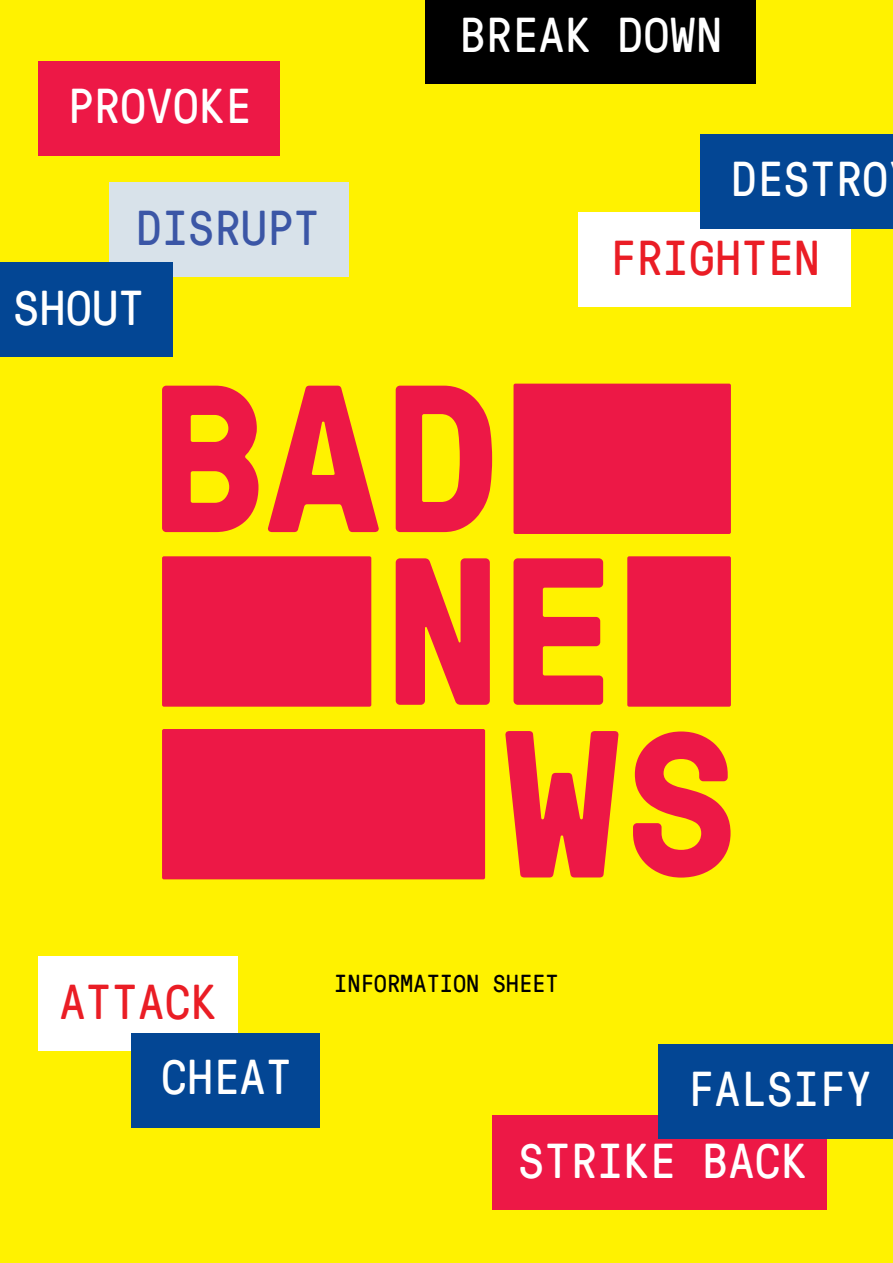
<style>
.page{position:relative;width:893px;height:1263px;background:#fff200}
.page>*{position:absolute;margin:0;border:0;box-sizing:border-box;transform-origin:0 0}
.t1{font:47.7px "GT Pressura Mono";color:#fff}
.t2{font:47.7px "GT Pressura Mono";color:#ea1d25}
.t3{font:47.7px "GT Pressura Mono";color:#3b56a6}
.t4{font:24px "GT Pressura Mono";color:#000}
</style>
<div class="page">
<svg style="left:268px;top:386px;width:111px;height:146px"></svg>
<svg style="left:396px;top:386px;width:96px;height:146px"></svg>
<svg style="left:162px;top:386px;width:96px;height:146px"></svg>
<div style="left:162px;top:556px;width:209px;height:151px;background:#ed1846;border-radius:2px"></div>
<div style="left:162px;top:729px;width:323px;height:150px;background:#ed1846;border-radius:2px"></div>
<div style="left:513px;top:384px;width:218px;height:150px;background:#ed1846;border-radius:2px"></div>
<div style="left:627px;top:556px;width:104px;height:151px;background:#ed1846;border-radius:2px"></div>
<svg style="left:396px;top:558px;width:94px;height:147px"></svg>
<svg style="left:513px;top:558px;width:90px;height:147px"></svg>
<svg style="left:505px;top:731px;width:114px;height:146px"></svg>
<svg style="left:633px;top:731px;width:97px;height:146px"></svg>
<div style="left:109px;top:183px;width:240px;height:94px;background:#d8e2ea"></div>
<div style="left:425px;top:0;width:330px;height:83px;background:#000"></div>
<div style="left:38px;top:956px;width:200px;height:94px;background:#fff"></div>
<div style="left:132px;top:1033px;width:188px;height:94px;background:#034694"></div>
<div style="left:38px;top:61px;width:241px;height:95px;background:#ed1846"></div>
<div style="left:0;top:263px;width:172px;height:94px;background:#034694"></div>
<div style="left:492px;top:1116px;width:334px;height:94px;background:#ed1846"></div>
<div style="left:659px;top:1045px;width:234px;height:94px;background:#034694"></div>
<div style="left:578px;top:212px;width:273px;height:95px;background:#fff"></div>
<div style="left:701px;top:135px;width:192px;height:94px;background:#034694"></div>
<p class="t1" style="left:68px;top:72px;width:185px">PROVOKE</p>
<p class="t3" style="left:136px;top:195px;width:185px">DISRUPT</p>
<p class="t1" style="left:13px;top:275px;width:133px">SHOUT</p>
<p class="t1" style="left:460px;top:1px;width:264px">BREAK DOWN</p>
<p class="t1" style="left:731px;top:145px;width:159px">DESTRO</p>
<p class="t2" style="left:610px;top:224px;width:212px">FRIGHTEN</p>
<p class="t2" style="left:59px;top:968px;width:159px">ATTACK</p>
<p class="t1" style="left:161px;top:1043px;width:133px">CHEAT</p>
<p class="t4" style="left:334px;top:966px;width:226px">INFORMATION SHEET</p>
<p class="t1" style="left:688px;top:1055px;width:185px">FALSIFY</p>
<p class="t1" style="left:518px;top:1128px;width:290px">STRIKE BACK</p>
</div>
